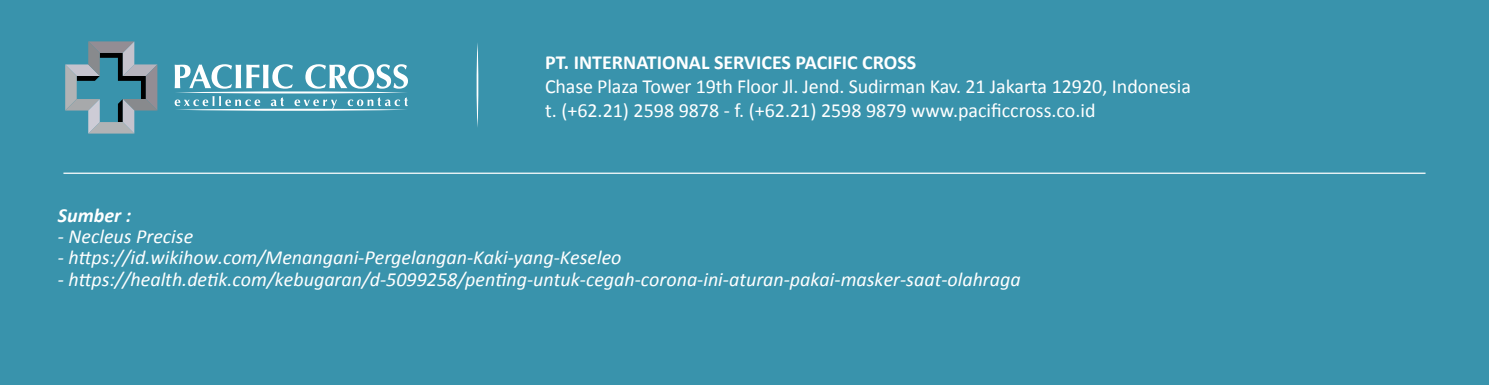
<style>
.page{position:relative;width:1489px;height:385px;background:#fff}
.page>*{position:absolute;margin:0;border:0;box-sizing:border-box;transform-origin:0 0}
.t1{font:italic 20px "Calibri";color:#fff}
.t2{font:20px/24px "Calibri";color:#fff}
.t3{font:700 20px "Calibri";color:#fff}
.t4{font:italic 700 20px "Calibri";color:#fff}
</style>
<div class="page">
<div style="left:0;top:0;width:1488px;height:385px;background:#3993ac"></div>
<svg style="left:175px;top:64px;width:233px;height:47px"></svg>
<svg style="left:65px;top:41px;width:92px;height:93px"></svg>
<svg style="left:476px;top:43px;width:2px;height:84px"></svg>
<hr style="left:63px;top:173px;width:1362px;height:1px;background:#fff">
<p class="t3" style="left:545px;top:49px;width:373px">PT. INTERNATIONAL SERVICES PACIFIC CROSS</p>
<p class="t2" style="left:545px;top:74px;width:647px">Chase Plaza Tower 19th Floor Jl. Jend. Sudirman Kav. 21 Jakarta 12920, Indonesia t. (+62.21) 2598 9878 - f. (+62.21) 2598 9879 www.pacificcross.co.id</p>
<p class="t4" style="left:58px;top:202px;width:75px">Sumber :</p>
<p class="t1" style="left:58px;top:223px;width:137px">- Necleus Precise</p>
<p class="t1" style="left:58px;top:244px;width:565px">- https://id.wikihow.com/Menangani-Pergelangan-Kaki-yang-Keseleo</p>
<p class="t1" style="left:58px;top:265px;width:964px">- https://health.detik.com/kebugaran/d-5099258/penting-untuk-cegah-corona-ini-aturan-pakai-masker-saat-olahraga</p>
</div>
